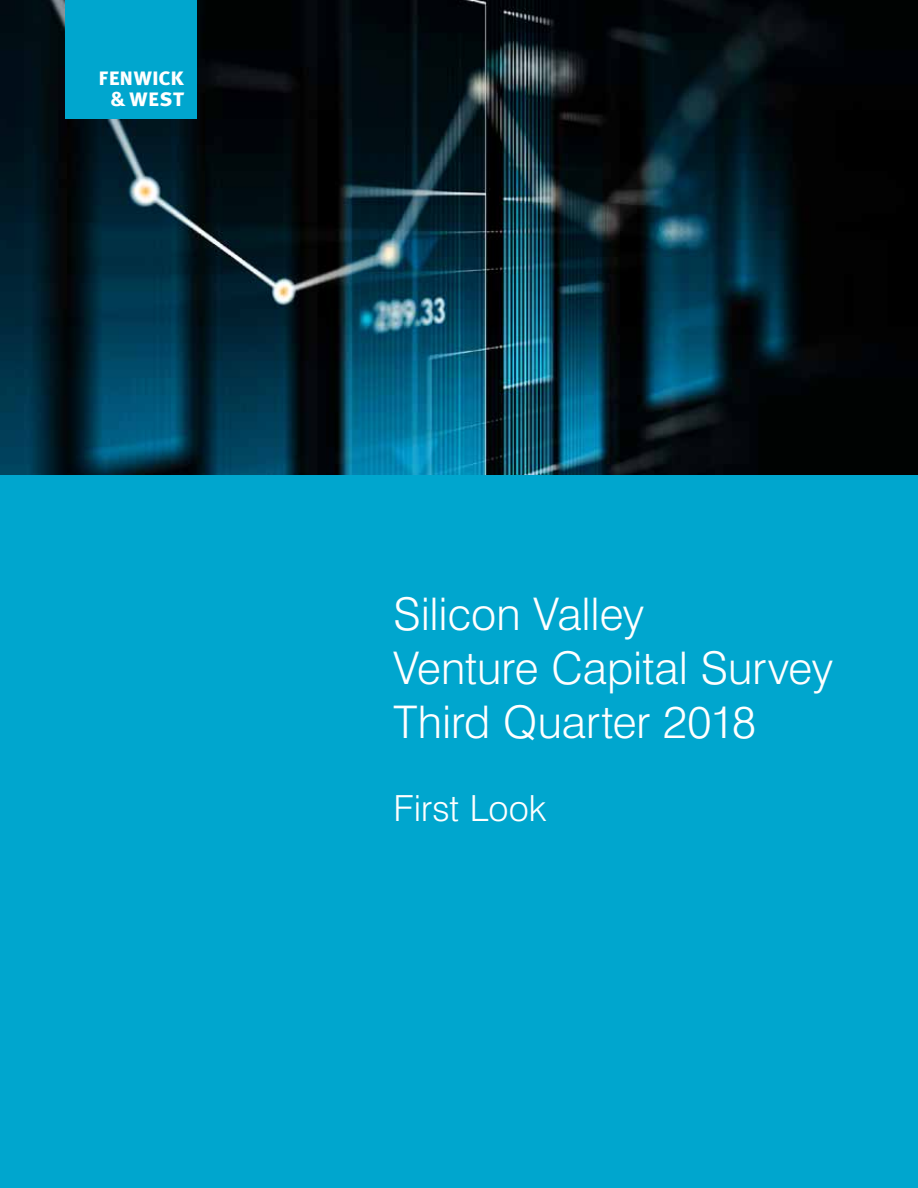
<style>
.page{position:relative;width:918px;height:1188px;background:#fff}
.page>*{position:absolute;margin:0;border:0;box-sizing:border-box;transform-origin:0 0}
.t1{font:300 45px/54px "Swiss 721 BT";color:#fff}
.t2{font:300 36px "Swiss 721 BT";color:#fff}
.t3{font:24.6px/21.5px "Meta Bold Caps";letter-spacing:.01em;color:#fff;text-align:center}
.s1{font-size:21.6px}
</style>
<div class="page">
<img style="left:0;top:0;width:918px;height:475px">
<div style="left:0;top:475px;width:918px;height:713px;background:#00a6ce"></div>
<div style="left:66px;top:0;width:131px;height:119px;background:#00a6ce"></div>
<p class="t3" style="left:98px;top:65px;width:87px">fenwick <span class="s1">&amp;</span> west</p>
<p class="t1" style="left:393px;top:587px;width:441px">Silicon Valley<br>Venture Capital Survey<br>Third Quarter 2018</p>
<p class="t2" style="left:393px;top:786px;width:154px">First Look</p>
</div>
